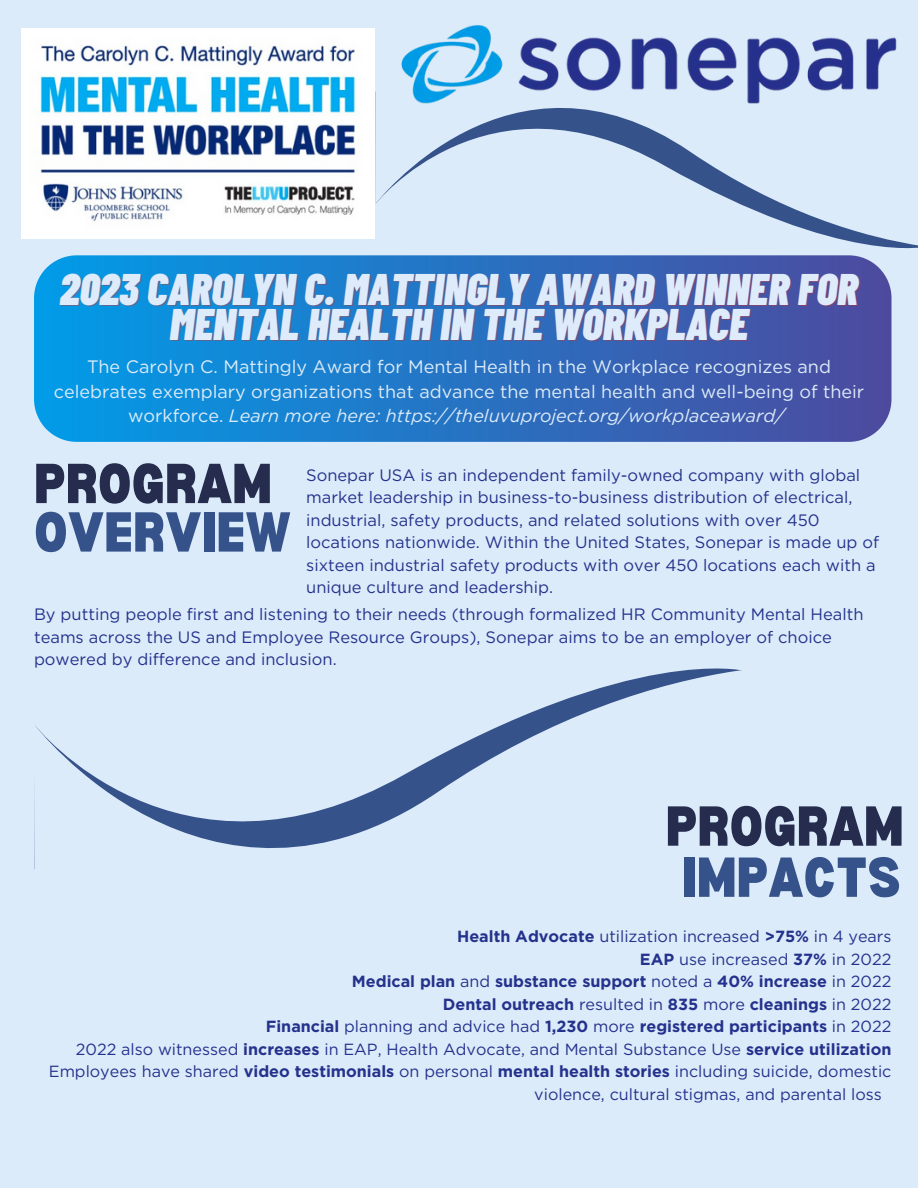
<style>
.page{position:relative;width:918px;height:1188px;background:#dcebf9}
.page>*{position:absolute;margin:0;border:0;box-sizing:border-box;transform-origin:0 0}
.t1{font:900 semi-condensed 55.05px "Bernoru";color:#36528b}
.t2{font:900 semi-condensed 55.05px "Bernoru";color:#252c4e}
.t3{font:italic 900 44.25px/34.8px "Barlow Condensed";color:#ddebfa;text-align:center}
.t4{font:18px/24.8px "Gotham";color:#dcebf9;text-align:center}
.t5{font:16.5px/22.5px "Gotham";color:#24328d}
.t6{font:16.2px/22.5px "Gotham";color:#24328d}
.t7{font:700 16.2px "Gotham";color:#24328d}
.s1{font-style:italic}
.s2{font-weight:700}
.s3{font-weight:400}
</style>
<div class="page">
<svg style="left:35px;top:668px;width:707px;height:181px"></svg>
<svg style="left:375px;top:155px;width:543px;height:94px"></svg>
<img style="left:21px;top:29px;width:354px;height:209px">
<img style="left:350px;top:24px;width:547px;height:131px">
<svg style="left:34px;top:255px;width:858px;height:187px;background:#2874c3"></svg>
<p class="t3" style="left:60px;top:270px;width:800px">2023 CAROLYN C. MATTINGLY AWARD WINNER FOR<br>MENTAL HEALTH IN THE WORKPLACE</p>
<p class="t4" style="left:54px;top:354px;width:812px">The Carolyn C. Mattingly Award for Mental Health in the Workplace recognizes and celebrates exemplary organizations that advance the mental health and well-being of their workforce. <span class="s1">Learn more here: https://theluvuproject.org/workplaceaward/</span></p>
<p class="t2" style="left:34px;top:452px;width:239px">PROGRAM</p>
<p class="t1" style="left:34px;top:501px;width:258px">OVERVIEW</p>
<p class="t5" style="left:306px;top:464px;width:575px">Sonepar USA is an independent family-owned company with global market leadership in business-to-business distribution of electrical, industrial, safety products, and related solutions with over 450 locations nationwide. Within the United States, Sonepar is made up of sixteen industrial safety products with over 450 locations each with a unique culture and leadership.</p>
<p class="t5" style="left:34px;top:603px;width:831px">By putting people first and listening to their needs (through formalized HR Community Mental Health teams across the US and Employee Resource Groups), Sonepar aims to be an employer of choice powered by difference and inclusion.</p>
<p class="t2" style="left:666px;top:795px;width:240px">PROGRAM</p>
<p class="t1" style="left:682px;top:846px;width:220px">IMPACTS</p>
<p class="t6" style="left:457px;top:925px;width:436px"><span class="s2">Health Advocate</span> utilization increased <span class="s2">&gt;75%</span> in 4 years</p>
<p class="t6" style="left:640px;top:948px;width:253px"><span class="s2">EAP</span> use increased <span class="s2">37%</span> in 2022</p>
<p class="t7" style="left:352px;top:972px;width:541px">Medical plan <span class="s3">and</span> substance support <span class="s3">noted a</span> 40% increase <span class="s3">in 2022</span></p>
<p class="t7" style="left:443px;top:994px;width:450px">Dental outreach <span class="s3">resulted in</span> 835 <span class="s3">more</span> cleanings <span class="s3">in 2022</span></p>
<p class="t7" style="left:266px;top:1017px;width:627px">Financial <span class="s3">planning and advice had</span> 1,230 <span class="s3">more</span> registered participants <span class="s3">in 2022</span></p>
<p class="t6" style="left:76px;top:1038px;width:817px">2022 also witnessed <span class="s2">increases</span> in EAP, Health Advocate, and Mental Substance Use <span class="s2">service utilization</span></p>
<p class="t6" style="left:534px;top:1060px;width:359px;text-indent:-485px">Employees have shared <span class="s2">video testimonials</span> on personal <span class="s2">mental health stories</span> including suicide, domestic violence, cultural stigmas, and parental loss</p>
</div>
